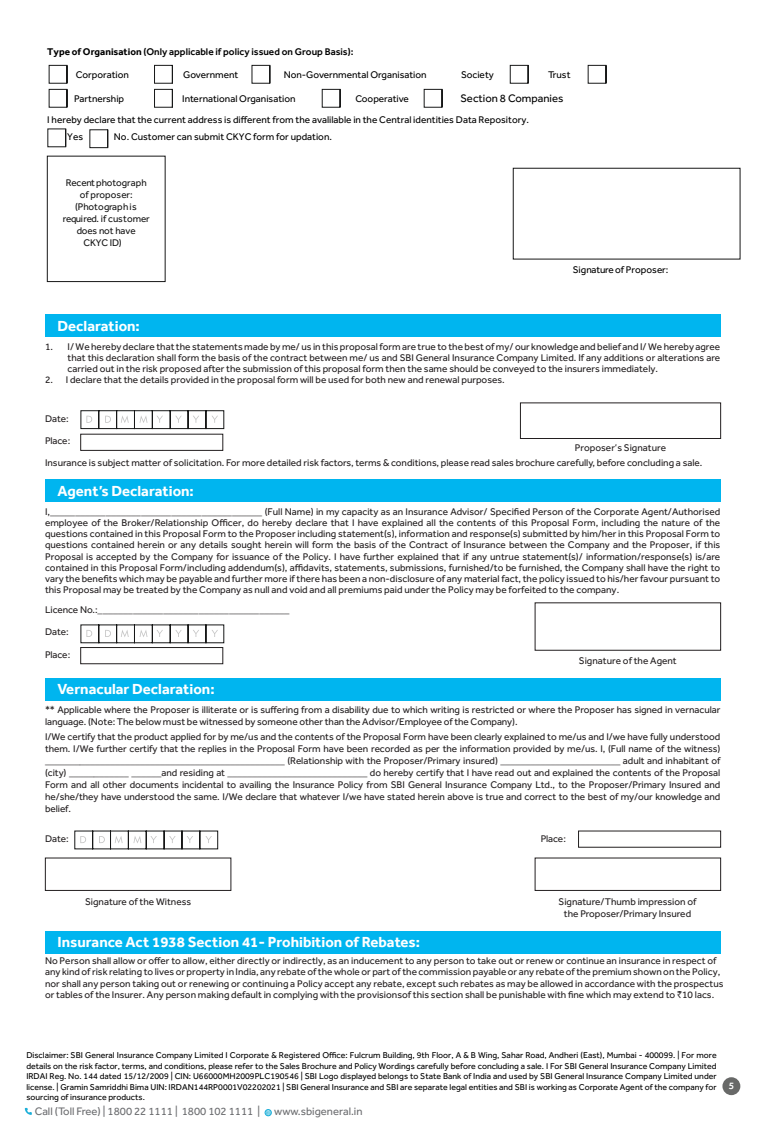
<style>
.page{position:relative;width:766px;height:1128px;background:#fff}
.page>*{position:absolute;margin:0;border:0;box-sizing:border-box;transform-origin:0 0}
.t1{font:700 15px "Effra";color:#fff}
.t2{font:11.25px "Effra";color:#6d6e71}
.t3{font:11.25px "Effra";color:#010101}
.t4{font:10px/11.2px "Effra";color:#231f20;text-align:justify}
.t5{font:10px/17.5px "Effra";color:#010101}
.t6{font:500 10px "Effra";color:#010101}
.t7{font:10px "Effra";color:#171717}
.t8{font:10px "Effra";letter-spacing:-.03em;color:#171717}
.t9{font:10px "Effra";letter-spacing:-.02em;color:#171717}
.t10{font:500 10px "Effra";color:#fff}
.t11{font:8.75px/10.5px "Effra";color:#000;text-align:justify}
.s1{font-weight:700}
.s2{font-family:"Rupee"}
</style>
<div class="page">
<div style="left:45px;top:314px;width:675px;height:23px;background:#00b5ef"></div>
<div style="left:45px;top:930px;width:675px;height:23px;background:#00b5ef"></div>
<div style="left:45px;top:479px;width:675px;height:23px;background:#00b5ef"></div>
<div style="left:45px;top:677px;width:675px;height:23px;background:#00b5ef"></div>
<svg style="left:80px;top:410px;width:144px;height:19px"></svg>
<div style="left:520px;top:402px;width:200px;height:37px;border:1px solid #231f20"></div>
<div style="left:80px;top:647px;width:143px;height:17px;border:1px solid #231f20"></div>
<svg style="left:80px;top:624px;width:144px;height:19px"></svg>
<svg style="left:74px;top:830px;width:144px;height:19px"></svg>
<svg style="left:25px;top:1107px;width:7px;height:7px"></svg>
<svg style="left:264px;top:1108px;width:8px;height:8px"></svg>
<svg style="left:265px;top:1110px;width:6px;height:5px"></svg>
<div style="left:722px;top:1077px;width:18px;height:18px;background:#686968;border-radius:50%"></div>
<svg style="left:587px;top:65px;width:19px;height:19px"></svg>
<svg style="left:251px;top:65px;width:19px;height:19px"></svg>
<svg style="left:154px;top:65px;width:19px;height:43px"></svg>
<svg style="left:48px;top:65px;width:20px;height:43px"></svg>
<svg style="left:423px;top:89px;width:19px;height:19px"></svg>
<svg style="left:321px;top:89px;width:19px;height:19px"></svg>
<svg style="left:509px;top:65px;width:19px;height:19px"></svg>
<svg style="left:47px;top:128px;width:19px;height:19px"></svg>
<svg style="left:89px;top:129px;width:19px;height:19px"></svg>
<div style="left:47px;top:156px;width:118px;height:126px;border:1px solid #171717"></div>
<div style="left:512px;top:168px;width:228px;height:91px;border:1px solid #171717"></div>
<p class="t6" style="left:47px;top:45px;width:307px"><span class="s1">Type of Organisation</span> (Only applicable if policy issued on Group Basis):</p>
<p class="t5" style="left:76px;top:66px;width:54px">Corporation</p>
<p class="t5" style="left:183px;top:66px;width:57px">Government</p>
<p class="t5" style="left:283px;top:66px;width:144px">Non-Governmental Organisation</p>
<p class="t5" style="left:461px;top:66px;width:34px">Society</p>
<p class="t5" style="left:548px;top:66px;width:24px">Trust</p>
<p class="t5" style="left:74px;top:89px;width:52px">Partnership</p>
<p class="t5" style="left:182px;top:89px;width:115px">International Organisation</p>
<p class="t5" style="left:355px;top:89px;width:55px">Cooperative</p>
<p class="t3" style="left:460px;top:91px;width:104px">Section 8 Companies</p>
<p class="t5" style="left:67px;top:111px;width:463px;text-indent:-20px">I hereby declare that the current address is different from the avalilable in the Central identities Data Repository.<br>Yes</p>
<p class="t5" style="left:114px;top:128px;width:219px">No. Customer can submit CKYC form for updation.</p>
<p class="t7" style="left:66px;top:176px;width:82px">Recentphotograph</p>
<p class="t7" style="left:80px;top:188px;width:54px">of proposer:</p>
<p class="t7" style="left:75px;top:200px;width:63px">(Photographis</p>
<p class="t8" style="left:63px;top:212px;width:88px">required. if customer</p>
<p class="t9" style="left:77px;top:224px;width:60px">does not have</p>
<p class="t7" style="left:83px;top:236px;width:40px">CKYC ID)</p>
<h1 class="t1" style="left:58px;top:317px;width:84px">Declaration:</h1>
<p class="t5" style="left:572px;top:260px;width:97px">Signatureof Proposer:</p>
<p class="t4" style="left:68px;top:340px;width:654px;text-indent:-22px">1. I/ We hereby declare that the statements made by me/ us in this proposal form are true to the best of my/ our knowledge and belief and I/ We hereby agree that this declaration shall form the basis of the contract between me/ us and SBI General Insurance Company Limited. If any additions or alterations are carried out in the risk proposed after the submission of this proposal form then the same should be conveyed to the insurers immediately.</p>
<p class="t4" style="left:45px;top:374px;width:461px">2. I declare that the details provided in the proposal form will be used for both new and renewal purposes.</p>
<p class="t4" style="left:45px;top:413px;width:25px">Date:</p>
<p class="t4" style="left:45px;top:435px;width:27px">Place:</p>
<p class="t4" style="left:45px;top:439px;width:658px;line-height:15.2px;text-indent:529px">Proposer’s Signature<br>Insurance is subject matter of solicitation. For more detailed risk factors, terms &amp; conditions, please read sales brochure carefully, before concluding a sale.</p>
<h1 class="t1" style="left:58px;top:481px;width:138px">Agent’s Declaration:</h1>
<p class="t4" style="left:45px;top:505px;width:676px">I,__________________________________________ (Full Name) in my capacity as an Insurance Advisor/ Specified Person of the Corporate Agent/Authorised employee of the Broker/Relationship Officer, do hereby declare that I have explained all the contents of this Proposal Form, including the nature of the questions contained in this Proposal Form to the Proposer including statement(s), information and response(s) submitted by him/her in this Proposal Form to questions contained herein or any details sought herein will form the basis of the Contract of Insurance between the Company and the Proposer, if this Proposal is accepted by the Company for issuance of the Policy. I have further explained that if any untrue statement(s)/ information/response(s) is/are contained in this Proposal Form/including addendum(s), affidavits, statements, submissions, furnished/to be furnished, the Company shall have the right to vary the benefits which may be payable and further more if there has been a non-disclosure of any material fact, the policy issued to his/her favour pursuant to this Proposal may be treated by the Company as null and void and all premiums paid under the Policy may be forfeited to the company.</p>
<p class="t4" style="left:45px;top:604px;width:246px">Licence No.:______________________________________</p>
<p class="t4" style="left:45px;top:626px;width:25px">Date:</p>
<p class="t4" style="left:45px;top:648px;width:27px">Place:</p>
<h1 class="t1" style="left:58px;top:680px;width:158px">Vernacular Declaration:</h1>
<p class="t4" style="left:578px;top:655px;width:99px">Signature of the Agent</p>
<p class="t4" style="left:45px;top:704px;width:676px;line-height:12px">** Applicable where the Proposer is illiterate or is suffering from a disability due to which writing is restricted or where the Proposer has signed in vernacular language. (Note: The below must be witnessed by someone other than the Advisor/Employee of the Company).</p>
<p class="t4" style="left:45px;top:730px;width:676px;line-height:12px">I/We certify that the product applied for by me/us and the contents of the Proposal Form have been clearly explained to me/us and I/we have fully understood them. I/We further certify that the replies in the Proposal Form have been recorded as per the information provided by me/us. I, (Full name of the witness) ________________________________________________ (Relationship with the Proposer/Primary insured) ________________________ adult and inhabitant of (city) ____________ ______and residing at ____________________________ do hereby certify that I have read out and explained the contents of the Proposal Form and all other documents incidental to availing the Insurance Policy from SBI General Insurance Company Ltd., to the Proposer/Primary Insured and he/she/they have understood the same. I/We declare that whatever I/we have stated herein above is true and correct to the best of my/our knowledge and belief.</p>
<p class="t4" style="left:45px;top:833px;width:25px">Date:</p>
<p class="t4" style="left:540px;top:833px;width:27px">Place:</p>
<p class="t4" style="left:85px;top:896px;width:108px">Signature of the Witness</p>
<p class="t4" style="left:558px;top:895px;width:139px;line-height:12px;text-align:center">Signature/Thumb impression of the Proposer/Primary Insured</p>
<h1 class="t1" style="left:58px;top:933px;width:364px">Insurance Act 1938 Section 41- Prohibition of Rebates:</h1>
<p class="t4" style="left:45px;top:955px;width:679px;text-align:left">No Person shall allow or offer to allow, either directly or indirectly, as an inducement to any person to take out or renew or continue an insurance in respect of any kind of risk relating to lives or property in India, any rebate of the whole or part of the commission payable or any rebate of the premium shown on the Policy, nor shall any person taking out or renewing or continuing a Policy accept any rebate, except such rebates as may be allowed in accordance with the prospectus or tables of the Insurer. Any person making default in complying with the provisionsof this section shall be punishable with fine which may extend to <span class="s2">`</span>10 lacs.</p>
<p class="t11" style="left:26px;top:1049px;width:691px">Disclaimer: SBI General Insurance Company Limited I Corporate &amp; Registered Office: Fulcrum Building, 9th Floor, A &amp; B Wing, Sahar Road, Andheri (East), Mumbai - 400099. | For more details on the risk factor, terms, and conditions, please refer to the Sales Brochure and Policy Wordings carefully before concluding a sale. I For SBI General Insurance Company Limited IRDAI Reg. No. 144 dated 15/12/2009 | CIN: U66000MH2009PLC190546 | SBI Logo displayed belongs to State Bank of India and used by SBI General Insurance Company Limited under license. | Gramin Samriddhi Bima UIN: IRDAN144RP0001V02202021 | SBI General Insurance and SBI are separate legal entities and SBI is working as Corporate Agent of the company for sourcing of insurance products.</p>
<p class="t2" style="left:35px;top:1104px;width:227px">Call (Toll Free) | 1800 22 1111 | 1800 102 1111 |</p>
<p class="t2" style="left:274px;top:1104px;width:90px">www.sbigeneral.in</p>
<p class="t10" style="left:728px;top:1079px;width:7px">5</p>
</div>
